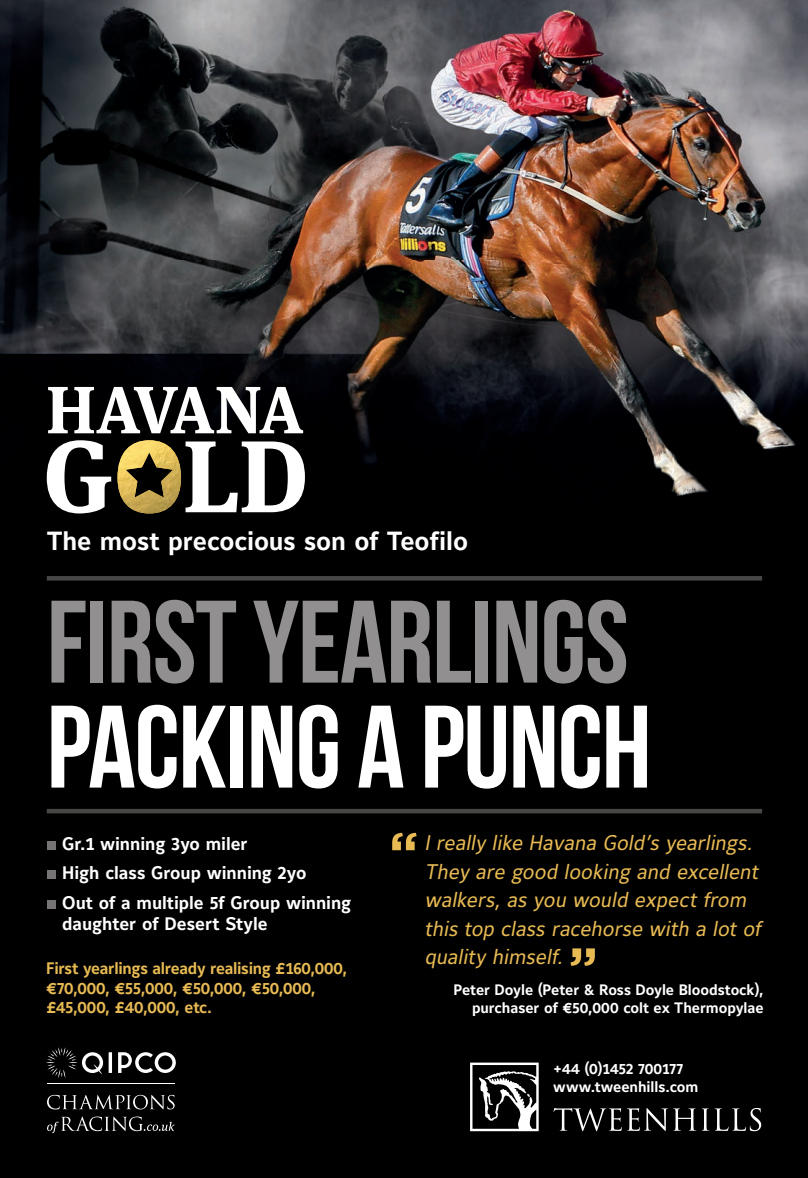
<style>
.page{position:relative;width:808px;height:1178px;background:#000}
.page>*{position:absolute;margin:0;border:0;box-sizing:border-box;transform-origin:0 0}
.t1{font:117px "Bebas Neue";letter-spacing:-.01em;color:#918f8f}
.t2{font:117px "Bebas Neue";letter-spacing:-.01em;color:#fff}
.t3{font:700 54px "Gotham";color:#e7ba53}
.t4{font:26.1px "Maurea Bold Lf";letter-spacing:-.005em;color:#fff}
.t5{font:italic 21px/28.5px "Maurea Regular Lf";color:#e7ba53}
.t6{font:18px/29.5px "Maurea Bold Lf";letter-spacing:-.005em;color:#fff}
.t7{font:16.5px/19.5px "Maurea Bold Lf";letter-spacing:-.02em;color:#e7ba53}
.t8{font:15px/18px "Maurea Bold Lf";letter-spacing:-.005em;color:#fff}
</style>
<div class="page">
<img style="left:0;top:0;width:808px;height:581px">
<hr style="left:47px;top:576px;width:715px;height:4px;background:#474746">
<hr style="left:47px;top:809px;width:715px;height:4px;background:#474746">
<div style="left:47px;top:841px;width:9px;height:8px;background:#767474"></div>
<div style="left:47px;top:870px;width:9px;height:9px;background:#767474"></div>
<div style="left:47px;top:900px;width:9px;height:8px;background:#767474"></div>
<svg style="left:48px;top:387px;width:255px;height:46px"></svg>
<svg style="left:47px;top:440px;width:64px;height:73px"></svg>
<svg style="left:181px;top:440px;width:124px;height:73px"></svg>
<img style="left:118px;top:440px;width:63px;height:73px">
<svg style="left:553px;top:1108px;width:143px;height:23px"></svg>
<svg style="left:702px;top:1108px;width:59px;height:23px"></svg>
<svg style="left:470px;top:1062px;width:69px;height:69px"></svg>
<svg style="left:46px;top:1047px;width:130px;height:31px"></svg>
<hr style="left:47px;top:1083px;width:128px;height:1px;background:#fff">
<svg style="left:47px;top:1095px;width:128px;height:38px"></svg>
<p class="t4" style="left:47px;top:527px;width:423px">The most precocious son of Teofilo</p>
<h1 class="t1" style="left:47px;top:578px;width:583px">FIRST YEARLINGS</h1>
<h1 class="t2" style="left:47px;top:683px;width:606px">PACKING A PUNCH</h1>
<p class="t6" style="left:62px;top:829px;width:291px">Gr.1 winning 3yo miler<br>High class Group winning 2yo<br>Out of a multiple 5f Group winning</p>
<p class="t6" style="left:62px;top:909px;width:207px">daughter of Desert Style</p>
<p class="t7" style="left:46px;top:960px;width:303px">First yearlings already realising £160,000, ¤70,000, ¤55,000, €50,000, €50,000, £45,000, £40,000, etc.</p>
<h2 class="t3" style="left:389px;top:816px;width:31px">“</h2>
<p class="t5" style="left:424px;top:830px;width:339px">I really like Havana Gold’s yearlings.<br>They are good looking and excellent walkers, as you would expect from this top class racehorse with a lot of quality himself.</p>
<p class="t8" style="left:453px;top:982px;width:312px">Peter Doyle (Peter &amp; Ross Doyle Bloodstock),</p>
<h2 class="t3" style="left:569px;top:931px;width:31px">”</h2>
<p class="t8" style="left:472px;top:1000px;width:293px">purchaser of €50,000 colt ex Thermopylae</p>
<p class="t8" style="left:553px;top:1060px;width:147px">+44 (0)1452 700177 www.tweenhills.com</p>
</div>
